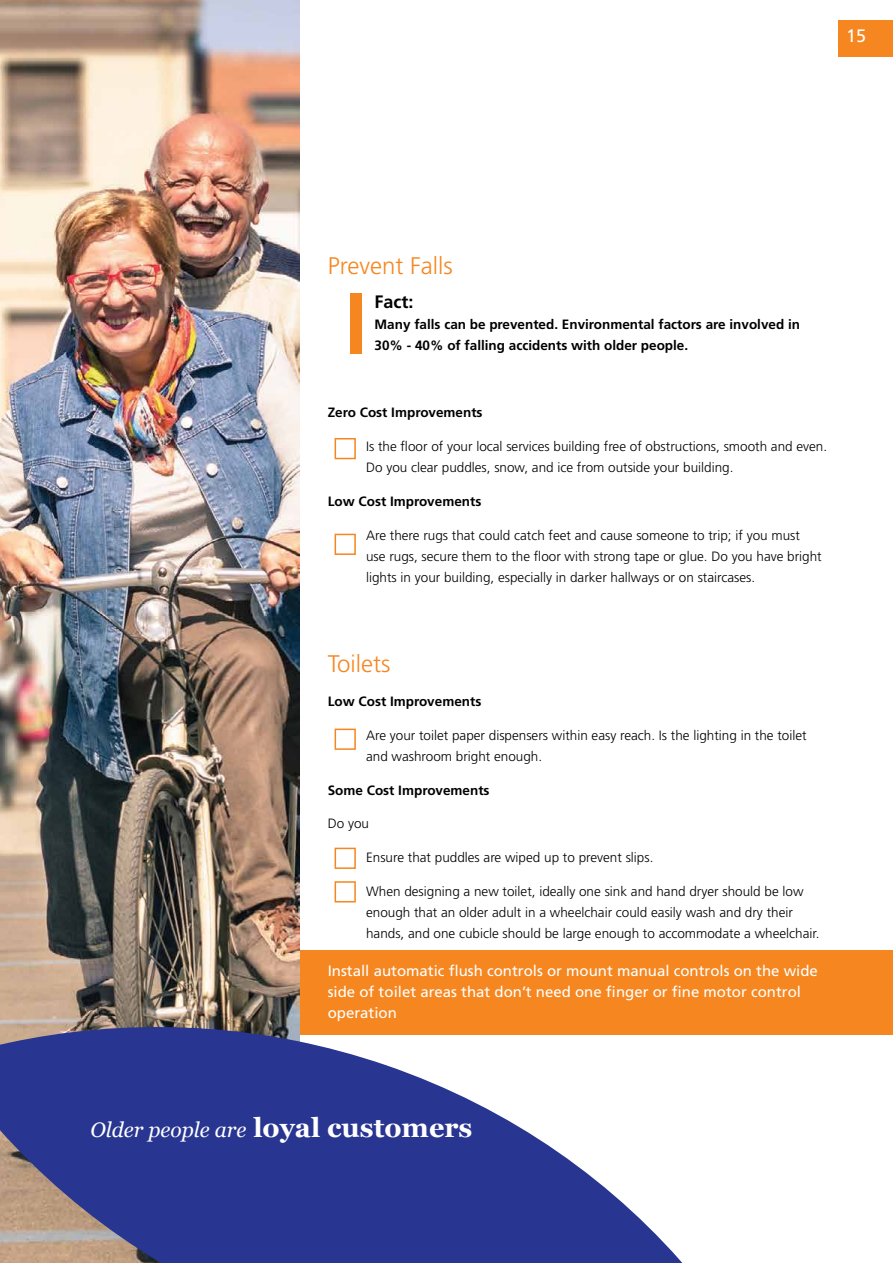
<style>
.page{position:relative;width:893px;height:1263px;background:#fff}
.page>*{position:absolute;margin:0;border:0;box-sizing:border-box;transform-origin:0 0}
.t1{font:300 24px "Frutiger";color:#f6861f}
.t2{font:italic 21px "Georgia";color:#fff}
.t3{font:700 18px "Frutiger";color:#000}
.t4{font:18px "Frutiger";color:#fff}
.t5{font:15px/21px "Frutiger";color:#fff}
.t6{font:300 13.5px/21px "Frutiger";color:#000}
.t7{font:700 13.5px/21px "Frutiger";color:#000}
.s1{font-weight:700;font-style:normal;font-size:27px}
</style>
<div class="page">
<div style="left:839px;top:20px;width:54px;height:36px;background:#f6861f"></div>
<div style="left:299px;top:950px;width:594px;height:85px;background:#f6861f"></div>
<div style="left:350px;top:293px;width:12px;height:61px;background:#f6861f"></div>
<div style="left:335px;top:438px;width:21px;height:21px;background:#fff;border:2px solid #f6861f"></div>
<div style="left:335px;top:534px;width:21px;height:21px;background:#fff;border:2px solid #f6861f"></div>
<div style="left:335px;top:729px;width:21px;height:21px;background:#fff;border:2px solid #f6861f"></div>
<div style="left:335px;top:848px;width:21px;height:21px;background:#fff;border:2px solid #f6861f"></div>
<div style="left:335px;top:881px;width:21px;height:21px;background:#fff;border:2px solid #f6861f"></div>
<img style="left:1px;top:0;width:298px;height:1017px">
<svg style="left:0;top:1017px;width:683px;height:246px;fill:#283691"></svg>
<h3 class="t4" style="left:846px;top:25px;width:22px">15</h3>
<h1 class="t1" style="left:328px;top:252px;width:126px">Prevent Falls</h1>
<h3 class="t3" style="left:375px;top:291px;width:41px">Fact:</h3>
<p class="t7" style="left:375px;top:313px;width:427px">Many falls can be prevented. Environmental factors are involved in<br>30% - 40% of falling accidents with older people.</p>
<p class="t7" style="left:328px;top:402px;width:156px">Zero Cost Improvements</p>
<p class="t6" style="left:366px;top:436px;width:463px">Is the floor of your local services building free of obstructions, smooth and even.<br>Do you clear puddles, snow, and ice from outside your building.</p>
<p class="t7" style="left:328px;top:490px;width:155px">Low Cost Improvements</p>
<p class="t6" style="left:366px;top:524px;width:457px">Are there rugs that could catch feet and cause someone to trip; if you must use rugs, secure them to the floor with strong tape or glue. Do you have bright lights in your building, especially in darker hallways or on staircases.</p>
<h1 class="t1" style="left:328px;top:650px;width:64px">Toilets</h1>
<p class="t7" style="left:328px;top:691px;width:155px">Low Cost Improvements</p>
<p class="t6" style="left:366px;top:725px;width:442px">Are your toilet paper dispensers within easy reach. Is the lighting in the toilet and washroom bright enough.</p>
<p class="t7" style="left:328px;top:779px;width:163px">Some Cost Improvements</p>
<p class="t6" style="left:328px;top:813px;width:43px">Do you</p>
<p class="t6" style="left:366px;top:847px;width:289px">Ensure that puddles are wiped up to prevent slips.</p>
<p class="t6" style="left:366px;top:881px;width:455px">When designing a new toilet, ideally one sink and hand dryer should be low enough that an older adult in a wheelchair could easily wash and dry their hands, and one cubicle should be large enough to accommodate a wheelchair.</p>
<p class="t5" style="left:328px;top:960px;width:492px">Install automatic flush controls or mount manual controls on the wide side of toilet areas that don’t need one finger or fine motor control operation</p>
<h2 class="t2" style="left:90px;top:1114px;width:383px">Older people are <span class="s1">loyal customers</span></h2>
</div>
